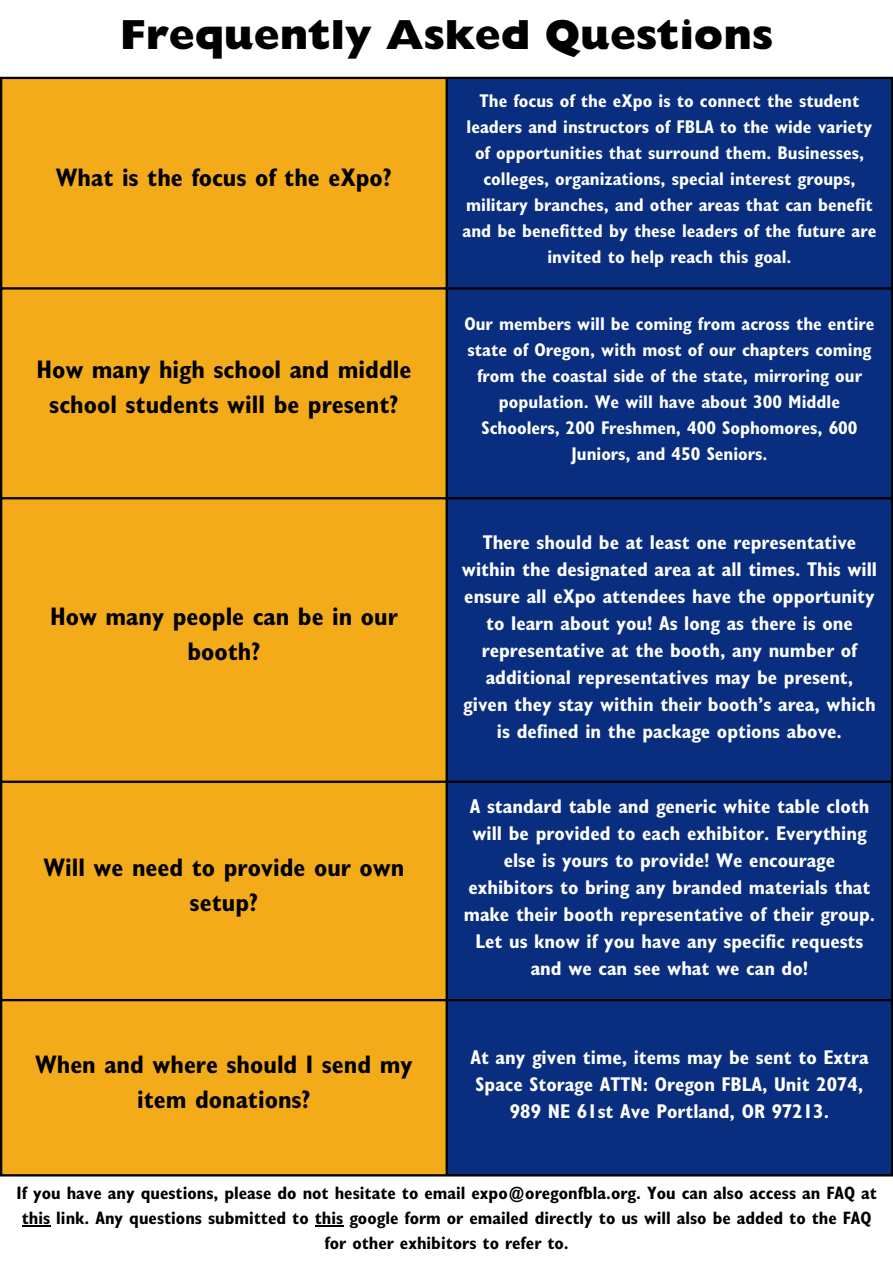
<style>
.page{position:relative;width:893px;height:1264px;background:#fff}
.page>*{position:absolute;margin:0;border:0;box-sizing:border-box;transform-origin:0 0}
.t1{font:800 42.3px "Gill Sans Std";color:#000}
.t2{font:700 condensed 25.5px/34.8px "Gill Sans Std";color:#000;text-align:center}
.t3{font:700 condensed 19.95px/27px "Gill Sans Std";color:#fff;text-align:center}
.t4{font:700 condensed 18.45px/25.8px "Gill Sans Std";color:#fff;text-align:center}
.t5{font:700 condensed 18px/24.8px "Gill Sans Std";color:#000;text-align:center}
</style>
<div class="page">
<div style="left:2px;top:79px;width:443px;height:1095px;background:#f4ab19"></div>
<div style="left:448px;top:79px;width:443px;height:1095px;background:#0a2e7f"></div>
<hr style="left:0;top:79px;width:2px;height:1095px;background:#000">
<hr style="left:445px;top:79px;width:3px;height:1095px;background:#000">
<hr style="left:891px;top:79px;width:1px;height:1095px;background:#000">
<hr style="left:0;top:77px;width:892px;height:2px;background:#000">
<hr style="left:0;top:287px;width:892px;height:2px;background:#000">
<hr style="left:0;top:497px;width:892px;height:2px;background:#000">
<hr style="left:0;top:780px;width:892px;height:3px;background:#000">
<hr style="left:0;top:998px;width:892px;height:3px;background:#000">
<hr style="left:0;top:1174px;width:892px;height:2px;background:#000">
<svg style="left:22px;top:1225px;width:28px;height:1px"></svg>
<svg style="left:315px;top:1225px;width:28px;height:1px"></svg>
<p class="t1" style="left:120px;top:20px;width:654px">Frequently Asked Questions</p>
<h1 class="t2" style="left:56px;top:164px;width:337px">What is the focus of the eXpo?</h1>
<p class="t2" style="left:36px;top:356px;width:376px">How many high school and middle school students will be present?</p>
<p class="t2" style="left:50px;top:603px;width:349px">How many people can be in our booth?</p>
<p class="t2" style="left:43px;top:854px;width:362px">Will we need to provide our own setup?</p>
<p class="t4" style="left:462px;top:91px;width:415px">The focus of the eXpo is to connect the student leaders and instructors of FBLA to the wide variety of opportunities that surround them. Businesses, colleges, organizations, special interest groups, military branches, and other areas that can benefit and be benefitted by these leaders of the future are invited to help reach this goal.</p>
<p class="t4" style="left:464px;top:314px;width:411px">Our members will be coming from across the entire state of Oregon, with most of our chapters coming from the coastal side of the state, mirroring our population. We will have about 300 Middle Schoolers, 200 Freshmen, 400 Sophomores, 600<br>Juniors, and 450 Seniors.</p>
<p class="t3" style="left:462px;top:532px;width:417px">There should be at least one representative within the designated area at all times. This will ensure all eXpo attendees have the opportunity to learn about you! As long as there is one representative at the booth, any number of additional representatives may be present, given they stay within their booth’s area, which is defined in the package options above.</p>
<p class="t3" style="left:463px;top:796px;width:413px">A standard table and generic white table cloth will be provided to each exhibitor. Everything else is yours to provide! We encourage exhibitors to bring any branded materials that make their booth representative of their group.<br>Let us know if you have any specific requests and we can see what we can do!</p>
<p class="t2" style="left:35px;top:1051px;width:379px">When and where should I send my item donations?</p>
<p class="t3" style="left:470px;top:1047px;width:399px">At any given time, items may be sent to Extra<br>Space Storage ATTN: Oregon FBLA, Unit 2074,<br>989 NE 61st Ave Portland, OR 97213.</p>
<p class="t5" style="left:17px;top:1183px;width:861px">If you have any questions, please do not hesitate to email expo@oregonfbla.org. You can also access an FAQ at this link. Any questions submitted to this google form or emailed directly to us will also be added to the FAQ for other exhibitors to refer to.</p>
</div>
